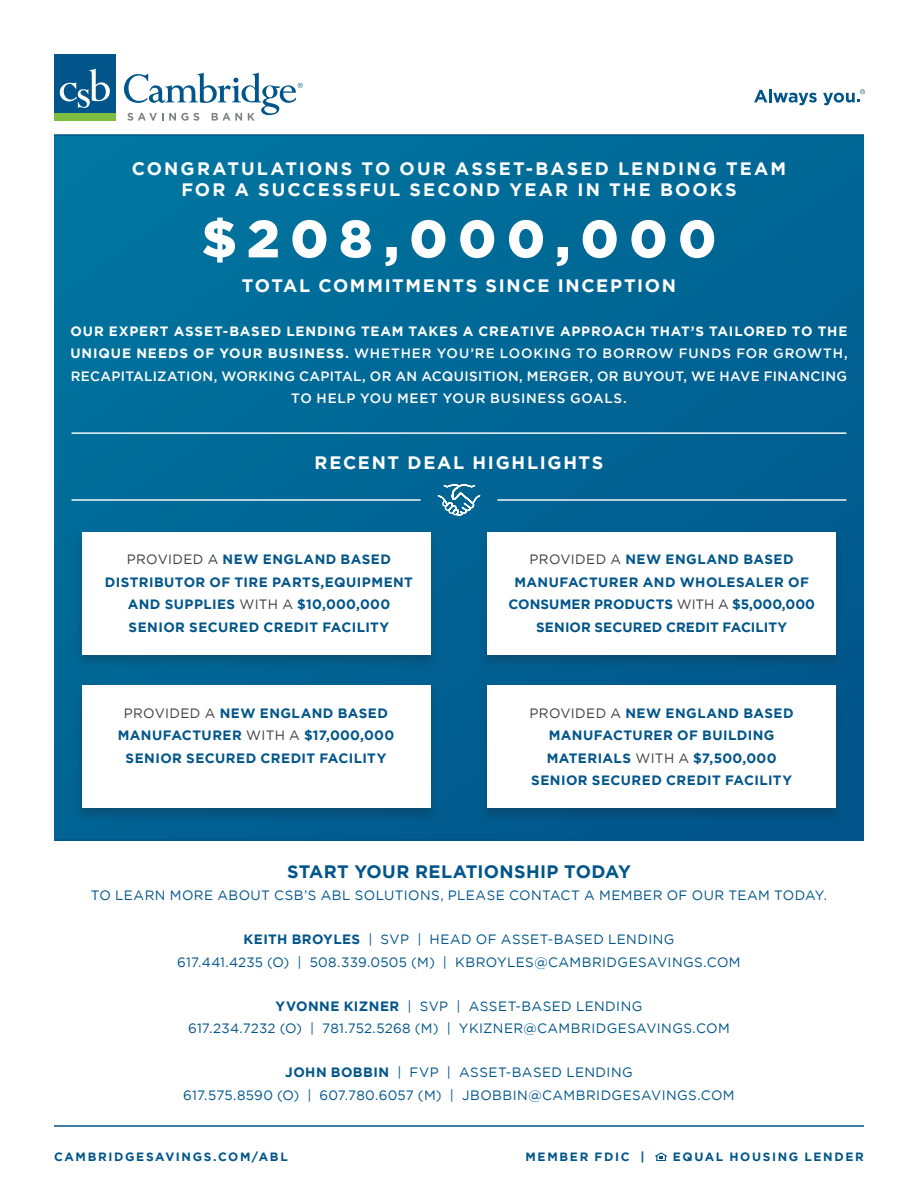
<style>
.page{position:relative;width:918px;height:1188px;background:#fff}
.page>*{position:absolute;margin:0;border:0;box-sizing:border-box;transform-origin:0 0}
.t1{font:52.5px "Gotham Black M";letter-spacing:.2em;color:#fff}
.t2{font:18px/21.6px "Gotham Bold M";letter-spacing:.105em;color:#fff;text-align:center}
.t3{font:18px "Gotham Bold M";letter-spacing:.02em;color:#01558a}
.t4{font:13.5px/22.5px "Gotham Bold M";letter-spacing:.03em;color:#01558a;text-align:center}
.t5{font:13.5px/22.5px "Gotham Book M";letter-spacing:.03em;color:#01558a;text-align:center}
.t6{font:13.5px/22.5px "Gotham Medium M";letter-spacing:.03em;color:#fff;text-align:center}
.t7{font:13.5px "Gotham Bold M";letter-spacing:.06em;color:#fff}
.t8{font:12px "Gotham Bold M";letter-spacing:.14em;color:#01558a}
.s1{font-family:"Gotham Bold M"}
.s2{font-family:"Gotham Book M";color:#3e3e3f}
</style>
<div class="page">
<div style="left:54px;top:135px;width:810px;height:706px;background:linear-gradient(to right,#00719c,#016091)"></div>
<div style="left:73px;top:684px;width:366px;height:139px;background:#231f20;opacity:.25"></div>
<div style="left:82px;top:686px;width:348px;height:122px;background:#fff"></div>
<div style="left:479px;top:684px;width:366px;height:139px;background:#231f20;opacity:.25"></div>
<div style="left:487px;top:686px;width:349px;height:122px;background:#fff"></div>
<div style="left:54px;top:54px;width:62px;height:60px;background:#01558a"></div>
<div style="left:54px;top:114px;width:62px;height:7px;background:#7fbd41"></div>
<svg style="left:59px;top:69px;width:51px;height:39px"></svg>
<svg style="left:124px;top:73px;width:179px;height:48px"></svg>
<svg style="left:754px;top:89px;width:63px;height:16px"></svg>
<svg style="left:823px;top:89px;width:42px;height:16px"></svg>
<hr style="left:54px;top:134px;width:810px;height:2px;background:#01558a">
<hr style="left:54px;top:839px;width:810px;height:2px;background:#01558a">
<hr style="left:54px;top:1125px;width:810px;height:2px;background:#01558a">
<div style="left:419px;top:467px;width:98px;height:88px;background:#016494"></div>
<hr style="left:72px;top:499px;width:348px;height:2px;background:#fff">
<hr style="left:498px;top:499px;width:348px;height:2px;background:#fff">
<hr style="left:72px;top:432px;width:774px;height:2px;background:#fff">
<div style="left:73px;top:531px;width:366px;height:138px;background:#231f20;opacity:.25"></div>
<div style="left:82px;top:532px;width:348px;height:122px;background:#fff"></div>
<div style="left:479px;top:531px;width:366px;height:138px;background:#231f20;opacity:.25"></div>
<div style="left:487px;top:532px;width:349px;height:122px;background:#fff"></div>
<svg style="left:655px;top:1152px;width:12px;height:9px"></svg>
<h2 class="t2" style="left:132px;top:157px;width:656px">CONGRATULATIONS TO OUR ASSET-BASED LENDING TEAM<br>FOR A SUCCESSFUL SECOND YEAR IN THE BOOKS</h2>
<h1 class="t1" style="left:202px;top:208px;width:516px">$208,000,000</h1>
<h2 class="t2" style="left:242px;top:275px;width:436px">TOTAL COMMITMENTS SINCE INCEPTION</h2>
<p class="t7" style="left:71px;top:323px;width:778px">OUR EXPERT ASSET-BASED LENDING TEAM TAKES A CREATIVE APPROACH THAT’S TAILORED TO THE</p>
<p class="t6" style="left:70px;top:342px;width:779px"><span class="s1">UNIQUE NEEDS OF YOUR BUSINESS.</span> WHETHER YOU’RE LOOKING TO BORROW FUNDS FOR GROWTH,<br>RECAPITALIZATION, WORKING CAPITAL, OR AN ACQUISITION, MERGER, OR BUYOUT, WE HAVE FINANCING<br>TO HELP YOU MEET YOUR BUSINESS GOALS.</p>
<h2 class="t2" style="left:315px;top:451px;width:290px">RECENT DEAL HIGHLIGHTS</h2>
<p class="t4" style="left:105px;top:548px;width:310px"><span class="s2">PROVIDED A</span> NEW ENGLAND BASED<br>DISTRIBUTOR OF TIRE PARTS,EQUIPMENT<br>AND SUPPLIES <span class="s2">WITH A</span> $10,000,000<br>SENIOR SECURED CREDIT FACILITY</p>
<p class="t4" style="left:508px;top:548px;width:308px"><span class="s2">PROVIDED A</span> NEW ENGLAND BASED<br>MANUFACTURER AND WHOLESALER OF<br>CONSUMER PRODUCTS <span class="s2">WITH A</span> $5,000,000<br>SENIOR SECURED CREDIT FACILITY</p>
<p class="t4" style="left:118px;top:701px;width:278px"><span class="s2">PROVIDED A</span> NEW ENGLAND BASED<br>MANUFACTURER <span class="s2">WITH A</span> $17,000,000<br>SENIOR SECURED CREDIT FACILITY</p>
<p class="t4" style="left:530px;top:702px;width:266px"><span class="s2">PROVIDED A</span> NEW ENGLAND BASED<br>MANUFACTURER OF BUILDING<br>MATERIALS <span class="s2">WITH A</span> $7,500,000<br>SENIOR SECURED CREDIT FACILITY</p>
<h2 class="t3" style="left:287px;top:861px;width:345px">START YOUR RELATIONSHIP TODAY</h2>
<p class="t5" style="left:91px;top:884px;width:738px">TO LEARN MORE ABOUT CSB’S ABL SOLUTIONS, PLEASE CONTACT A MEMBER OF OUR TEAM TODAY.</p>
<p class="t5" style="left:177px;top:928px;width:565px"><span class="s1">KEITH BROYLES</span> | SVP | HEAD OF ASSET-BASED LENDING<br>617.441.4235 (O) | 508.339.0505 (M) | KBROYLES@CAMBRIDGESAVINGS.COM</p>
<p class="t5" style="left:188px;top:995px;width:543px"><span class="s1">YVONNE KIZNER</span> | SVP | ASSET-BASED LENDING<br>617.234.7232 (O) | 781.752.5268 (M) | YKIZNER@CAMBRIDGESAVINGS.COM</p>
<p class="t5" style="left:183px;top:1061px;width:553px"><span class="s1">JOHN BOBBIN</span> | FVP | ASSET-BASED LENDING<br>617.575.8590 (O) | 607.780.6057 (M) | JBOBBIN@CAMBRIDGESAVINGS.COM</p>
<p class="t8" style="left:54px;top:1150px;width:235px">CAMBRIDGESAVINGS.COM/ABL</p>
<p class="t8" style="left:526px;top:1150px;width:121px">MEMBER FDIC |</p>
<p class="t8" style="left:673px;top:1150px;width:192px">EQUAL HOUSING LENDER</p>
</div>
